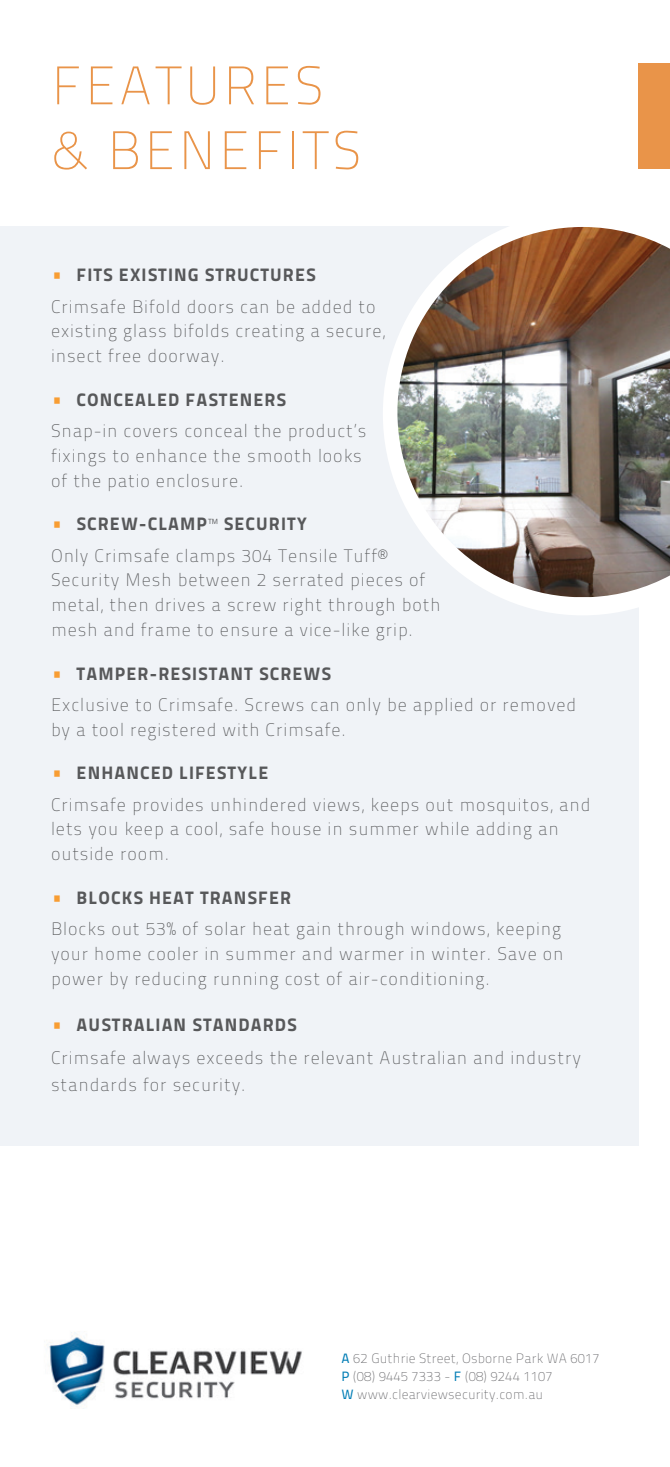
<style>
.page{position:relative;width:670px;height:1467px;background:#fff}
.page>*{position:absolute;margin:0;border:0;box-sizing:border-box;transform-origin:0 0}
.t1{font:54px "Titillium Maps 26 L 1 wt";letter-spacing:.06em;color:#e99449}
.t2{font:18px/24.8px "Titillium Maps 26 L 1 wt";letter-spacing:.05em;color:#57585a}
.t3{font:18px "Titillium Maps 26 L 999 wt";letter-spacing:.06em;color:#57585a}
.t4{font:13.5px "Titillium Maps 26 L 1 wt";letter-spacing:.015em;color:#636366}
.s1{font-size:22.5px;color:#f89d33}
.s2{font-family:"Titillium Maps 26 L 500 wt";color:#007db5}
</style>
<div class="page">
<div style="left:0;top:226px;width:638px;height:920px;background:#f0f3f7"></div>
<div style="left:638px;top:64px;width:32px;height:105px;background:#e99449"></div>
<svg style="left:383px;top:226px;width:256px;height:389px"></svg>
<img style="left:397px;top:227px;width:273px;height:370px">
<img style="left:49px;top:1332px;width:253px;height:77px">
<p class="t1" style="left:51px;top:47px;width:274px">FEATURES</p>
<p class="t1" style="left:51px;top:112px;width:312px">&amp; BENEFITS</p>
<p class="t3" style="left:51px;top:261px;width:266px"><span class="s1">•</span> FITS EXISTING STRUCTURES</p>
<p class="t2" style="left:51px;top:293px;width:336px">Crimsafe Bifold doors can be added to existing glass bifolds creating a secure, insect free doorway.</p>
<p class="t3" style="left:51px;top:385px;width:236px"><span class="s1">•</span> CONCEALED FASTENERS</p>
<p class="t2" style="left:51px;top:417px;width:317px">Snap-in covers conceal the product’s fixings to enhance the smooth looks of the patio enclosure.</p>
<p class="t3" style="left:51px;top:510px;width:257px"><span class="s1">•</span> SCREW-CLAMP™ SECURITY</p>
<p class="t2" style="left:51px;top:542px;width:391px">Only Crimsafe clamps 304 Tensile Tuff® Security Mesh between 2 serrated pieces of metal, then drives a screw right through both mesh and frame to ensure a vice-like grip.</p>
<p class="t3" style="left:51px;top:659px;width:281px"><span class="s1">•</span> TAMPER-RESISTANT SCREWS</p>
<p class="t2" style="left:51px;top:691px;width:526px">Exclusive to Crimsafe. Screws can only be applied or removed by a tool registered with Crimsafe.</p>
<p class="t3" style="left:51px;top:759px;width:219px"><span class="s1">•</span> ENHANCED LIFESTYLE</p>
<p class="t2" style="left:51px;top:791px;width:541px">Crimsafe provides unhindered views, keeps out mosquitos, and lets you keep a cool, safe house in summer while adding an outside room.</p>
<p class="t3" style="left:51px;top:883px;width:241px"><span class="s1">•</span> BLOCKS HEAT TRANSFER</p>
<p class="t2" style="left:51px;top:916px;width:514px">Blocks out 53% of solar heat gain through windows, keeping your home cooler in summer and warmer in winter. Save on power by reducing running cost of air-conditioning.</p>
<p class="t3" style="left:51px;top:1010px;width:247px"><span class="s1">•</span> AUSTRALIAN STANDARDS</p>
<p class="t2" style="left:51px;top:1043px;width:531px;line-height:27px">Crimsafe always exceeds the relevant Australian and industry standards for security.</p>
<p class="t4" style="left:341px;top:1348px;width:260px"><span class="s2">A</span> 62 Guthrie Street, Osborne Park WA 6017</p>
<p class="t4" style="left:341px;top:1366px;width:213px"><span class="s2">P</span> (08) 9445 7333 - <span class="s2">F</span> (08) 9244 1107</p>
<p class="t4" style="left:341px;top:1384px;width:203px"><span class="s2">W</span> www.clearviewsecurity.com.au</p>
</div>
